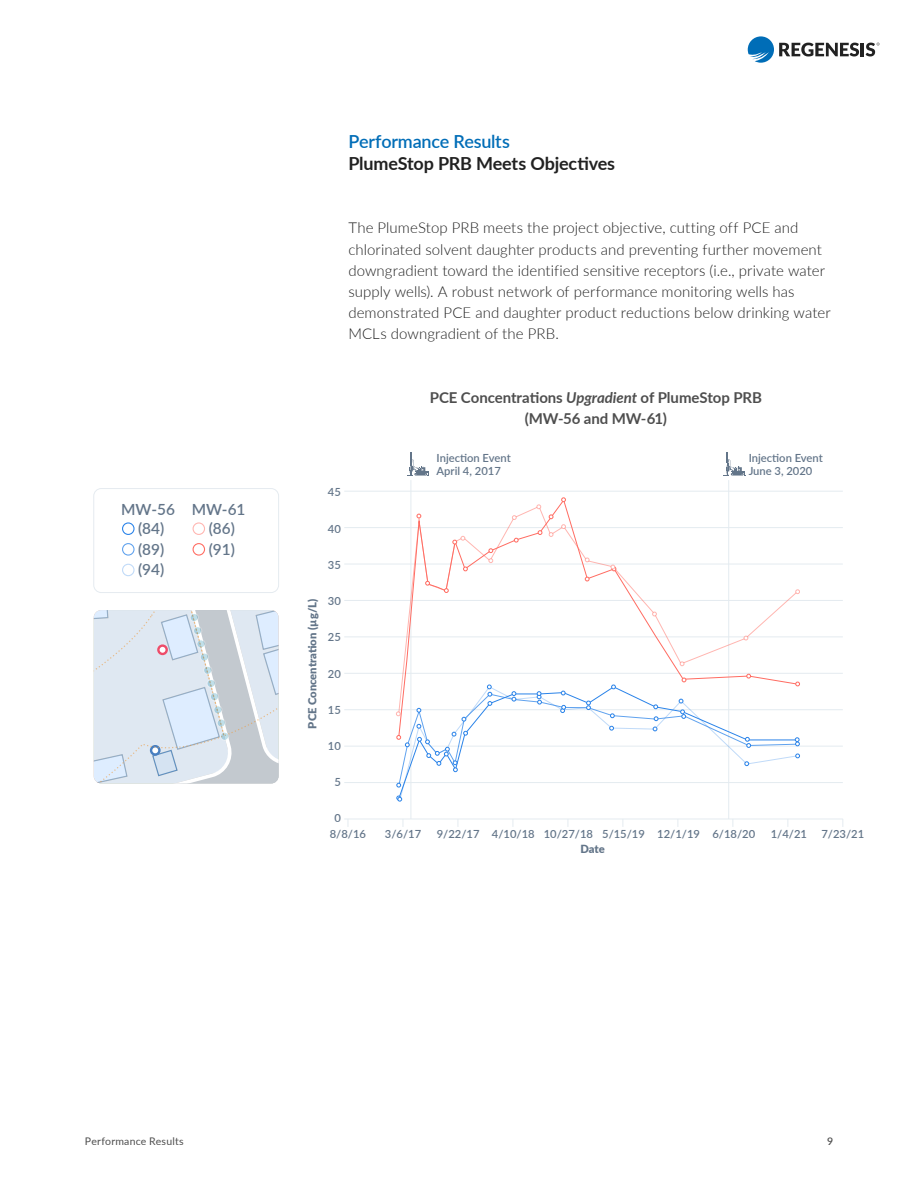
<style>
.page{position:relative;width:918px;height:1188px;background:#fff}
.page>*{position:absolute;margin:0;border:0;box-sizing:border-box;transform-origin:0 0}
.t1{font:700 18px "Lato";letter-spacing:-.01em;color:#212121}
.t2{font:600 18px "Lato";letter-spacing:-.01em;color:#006db7}
.t3{font:600 15.3px/20.7px "Lato";color:#637589}
.t4{font:300 15px/21.1px "Lato";letter-spacing:.005em;color:#212121}
.t5{font:700 15px/21.1px "Lato";letter-spacing:-.005em;color:#4e4e4e;text-align:center}
.t6{font:600 11.25px/13.5px "Lato";color:#637589}
.t7{font:900 11.25px "Lato";color:#637589}
.t8{font:10.5px "Lato";letter-spacing:.02em;color:#4e4e4e}
.t9{font:600 10.5px "Lato";color:#4e4e4e}
.s1{font-style:italic}
</style>
<div class="page">
<svg style="left:748px;top:36px;width:132px;height:27px"></svg>
<hr style="left:411px;top:480px;width:1px;height:339px;background:#e4ebf0">
<hr style="left:728px;top:480px;width:1px;height:339px;background:#e4ebf0">
<svg style="left:407px;top:453px;width:22px;height:23px"></svg>
<svg style="left:723px;top:453px;width:23px;height:23px"></svg>
<hr style="left:344px;top:491px;width:499px;height:1px;background:#e4ebf0">
<hr style="left:344px;top:527px;width:499px;height:1px;background:#e4ebf0">
<hr style="left:344px;top:564px;width:499px;height:1px;background:#e4ebf0">
<hr style="left:344px;top:600px;width:499px;height:1px;background:#e4ebf0">
<hr style="left:344px;top:636px;width:499px;height:1px;background:#e4ebf0">
<hr style="left:344px;top:673px;width:499px;height:1px;background:#e4ebf0">
<hr style="left:344px;top:709px;width:499px;height:1px;background:#e4ebf0">
<hr style="left:344px;top:746px;width:499px;height:1px;background:#e4ebf0">
<hr style="left:344px;top:782px;width:499px;height:1px;background:#e4ebf0">
<hr style="left:344px;top:819px;width:499px;height:1px;background:#e4ebf0">
<svg style="left:398px;top:506px;width:400px;height:168px"></svg>
<svg style="left:396px;top:796px;width:6px;height:6px"></svg>
<svg style="left:417px;top:514px;width:4px;height:4px"></svg>
<svg style="left:425px;top:581px;width:5px;height:5px"></svg>
<svg style="left:444px;top:588px;width:5px;height:5px"></svg>
<svg style="left:463px;top:567px;width:5px;height:4px"></svg>
<svg style="left:538px;top:530px;width:4px;height:5px"></svg>
<svg style="left:561px;top:497px;width:5px;height:5px"></svg>
<svg style="left:549px;top:515px;width:4px;height:4px"></svg>
<svg style="left:585px;top:577px;width:5px;height:4px"></svg>
<svg style="left:514px;top:538px;width:5px;height:4px"></svg>
<svg style="left:452px;top:536px;width:13px;height:8px"></svg>
<svg style="left:489px;top:548px;width:4px;height:15px"></svg>
<svg style="left:512px;top:515px;width:5px;height:5px"></svg>
<svg style="left:537px;top:504px;width:4px;height:5px"></svg>
<svg style="left:549px;top:532px;width:4px;height:5px"></svg>
<svg style="left:561px;top:524px;width:5px;height:5px"></svg>
<svg style="left:585px;top:558px;width:5px;height:4px"></svg>
<svg style="left:611px;top:565px;width:5px;height:6px"></svg>
<svg style="left:652px;top:612px;width:5px;height:4px"></svg>
<svg style="left:680px;top:661px;width:4px;height:5px"></svg>
<svg style="left:744px;top:636px;width:4px;height:4px"></svg>
<svg style="left:795px;top:589px;width:5px;height:5px"></svg>
<svg style="left:396px;top:674px;width:404px;height:113px"></svg>
<div style="left:193px;top:522px;width:12px;height:13px;border:1px solid #ff6c62;border-radius:50%"></div>
<div style="left:193px;top:543px;width:12px;height:13px;border:1px solid #ff6c62;border-radius:50%"></div>
<div style="left:122px;top:522px;width:13px;height:13px;border:1px solid #2a83e9;border-radius:50%"></div>
<div style="left:122px;top:543px;width:13px;height:13px;border:1px solid #2a83e9;border-radius:50%"></div>
<div style="left:122px;top:564px;width:13px;height:12px;border:1px solid #2a83e9;border-radius:50%"></div>
<svg style="left:94px;top:610px;width:185px;height:173px"></svg>
<svg style="left:220px;top:732px;width:9px;height:8px"></svg>
<div style="left:220px;top:731px;width:9px;height:10px;border:1px solid #fff;border-radius:50%"></div>
<svg style="left:217px;top:719px;width:8px;height:8px"></svg>
<div style="left:217px;top:718px;width:9px;height:10px;border:1px solid #fff;border-radius:50%"></div>
<svg style="left:214px;top:706px;width:8px;height:8px"></svg>
<div style="left:213px;top:705px;width:10px;height:10px;border:1px solid #fff;border-radius:50%"></div>
<svg style="left:210px;top:693px;width:9px;height:8px"></svg>
<div style="left:210px;top:692px;width:9px;height:9px;border:1px solid #fff;border-radius:50%"></div>
<svg style="left:207px;top:679px;width:8px;height:9px"></svg>
<div style="left:206px;top:679px;width:10px;height:9px;border:1px solid #fff;border-radius:50%"></div>
<svg style="left:204px;top:666px;width:8px;height:8px"></svg>
<div style="left:203px;top:666px;width:10px;height:9px;border:1px solid #fff;border-radius:50%"></div>
<svg style="left:200px;top:653px;width:9px;height:8px"></svg>
<div style="left:200px;top:652px;width:9px;height:10px;border:1px solid #fff;border-radius:50%"></div>
<svg style="left:197px;top:640px;width:8px;height:8px"></svg>
<div style="left:196px;top:639px;width:10px;height:10px;border:1px solid #fff;border-radius:50%"></div>
<svg style="left:193px;top:627px;width:9px;height:8px"></svg>
<div style="left:193px;top:626px;width:9px;height:9px;border:1px solid #fff;border-radius:50%"></div>
<svg style="left:190px;top:613px;width:8px;height:9px"></svg>
<div style="left:189px;top:613px;width:10px;height:9px;border:1px solid #fff;border-radius:50%"></div>
<div style="left:93px;top:488px;width:186px;height:105px;border:1px solid #e5ebf0;border-radius:8px"></div>
<p class="t2" style="left:348px;top:129px;width:163px">Performance Results</p>
<p class="t1" style="left:348px;top:150px;width:268px">PlumeStop PRB Meets Objectives</p>
<p class="t4" style="left:348px;top:217px;width:484px">The PlumeStop PRB meets the project objective, cutting off PCE and chlorinated solvent daughter products and preventing further movement downgradient toward the identified sensitive receptors (i.e., private water supply wells). A robust network of performance monitoring wells has demonstrated PCE and daughter product reductions below drinking water MCLs downgradient of the PRB.</p>
<p class="t5" style="left:430px;top:386px;width:334px">PCE Concentrations <span class="s1">Upgradient</span> of PlumeStop PRB (MW-56 and MW-61)</p>
<p class="t3" style="left:121px;top:498px;width:126px">MW-56 MW-61</p>
<p class="t3" style="left:138px;top:538px;width:28px">(89) (94)</p>
<p class="t3" style="left:138px;top:518px;width:28px">(84)</p>
<p class="t3" style="left:209px;top:518px;width:28px">(86) (91)</p>
<p class="t7" style="left:304px;top:729px;width:131px;rotate:-90deg">PCE Concentration (µg/L)</p>
<p class="t6" style="left:328px;top:485px;width:14px">45</p>
<p class="t6" style="left:328px;top:521px;width:14px">40</p>
<p class="t6" style="left:328px;top:558px;width:14px">35</p>
<p class="t6" style="left:328px;top:594px;width:14px">30</p>
<p class="t6" style="left:328px;top:630px;width:14px">25</p>
<p class="t6" style="left:328px;top:666px;width:14px">20</p>
<p class="t6" style="left:328px;top:702px;width:14px">15</p>
<p class="t6" style="left:328px;top:739px;width:14px">10</p>
<p class="t6" style="left:334px;top:775px;width:8px">5</p>
<p class="t6" style="left:334px;top:811px;width:8px">0</p>
<p class="t6" style="left:437px;top:451px;width:76px">Injection Event<br>April 4, 2017</p>
<p class="t6" style="left:749px;top:451px;width:76px">Injection Event<br>June 3, 2020</p>
<p class="t6" style="left:330px;top:827px;width:38px">8/8/16</p>
<p class="t6" style="left:385px;top:827px;width:38px">3/6/17</p>
<p class="t6" style="left:437px;top:827px;width:320px">9/22/17 4/10/18 10/27/18 5/15/19 12/1/19 6/18/20</p>
<p class="t6" style="left:771px;top:827px;width:38px">1/4/21</p>
<p class="t6" style="left:821px;top:827px;width:44px">7/23/21</p>
<p class="t7" style="left:580px;top:841px;width:26px">Date</p>
<p class="t8" style="left:85px;top:1134px;width:100px">Performance Results</p>
<p class="t9" style="left:827px;top:1134px;width:8px">9</p>
</div>
